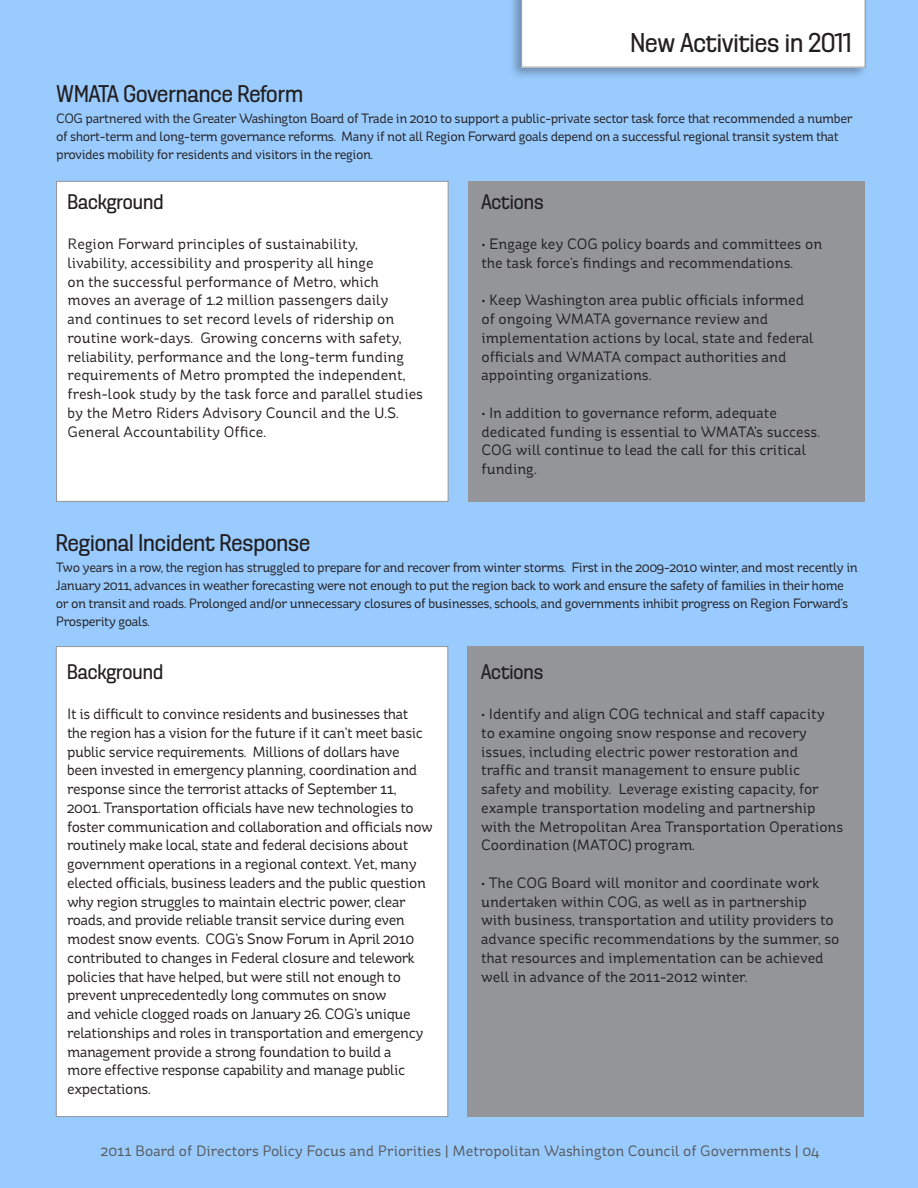
<style>
.page{position:relative;width:918px;height:1188px;background:#99cbff}
.page>*{position:absolute;margin:0;border:0;box-sizing:border-box;transform-origin:0 0}
.t1{font:27px "Dezen Pro";color:#231f20}
.t2{font:24px "Dezen Pro";color:#231f20}
.t3{font:21px "Dezen Pro";color:#231f20}
.t4{font:15px/18.8px "St Ryde";color:#231f20}
.t5{font:15px/18.8px "St Ryde";letter-spacing:-.025em;color:#231f20}
.t6{font:15px "St Ryde";color:#57585a}
.t7{font:13.5px/18px "St Ryde";letter-spacing:-.03em;color:#231f20}
</style>
<div class="page">
<div style="left:56px;top:181px;width:392px;height:321px;background:#fff;border:1px solid #939598"></div>
<div style="left:468px;top:181px;width:396px;height:321px;background:#939598"></div>
<div style="left:508px;top:0;width:361px;height:80px;background:#231f20;opacity:.35"></div>
<div style="left:521px;top:0;width:345px;height:68px;background:#fff"></div>
<div style="left:56px;top:646px;width:392px;height:471px;background:#fff;border:1px solid #939598"></div>
<div style="left:468px;top:646px;width:396px;height:471px;background:#939598"></div>
<p class="t1" style="left:630px;top:27px;width:223px">New Activities in 2011</p>
<p class="t2" style="left:56px;top:80px;width:249px">WMATA Governance Reform</p>
<p class="t7" style="left:56px;top:109px;width:798px">COG partnered with the Greater Washington Board of Trade in 2010 to support a public-private sector task force that recommended a number of short-term and long-term governance reforms. Many if not all Region Forward goals depend on a successful regional transit system that provides mobility for residents and visitors in the region.</p>
<p class="t3" style="left:68px;top:190px;width:98px">Background</p>
<p class="t4" style="left:68px;top:235px;width:357px">Region Forward principles of sustainability,<br>livability, accessibility and prosperity all hinge<br>on the successful performance of Metro, which moves an average of 1.2 million passengers daily<br>and continues to set record levels of ridership on routine work-days. Growing concerns with safety, reliability, performance and the long-term funding requirements of Metro prompted the independent, fresh-look study by the task force and parallel studies by the Metro Riders Advisory Council and the U.S.<br>General Accountability Office.</p>
<p class="t3" style="left:482px;top:190px;width:64px">Actions</p>
<p class="t4" style="left:482px;top:235px;width:342px">• Engage key COG policy boards and committees on the task force’s findings and recommendations.</p>
<p class="t4" style="left:482px;top:291px;width:334px">• Keep Washington area public officials informed of ongoing WMATA governance review and implementation actions by local, state and federal officials and WMATA compact authorities and appointing organizations.</p>
<p class="t4" style="left:482px;top:403px;width:340px">• In addition to governance reform, adequate dedicated funding is essential to WMATA’s success.<br>COG will continue to lead the call for this critical funding.</p>
<p class="t2" style="left:56px;top:530px;width:256px">Regional Incident Response</p>
<p class="t7" style="left:56px;top:559px;width:803px">Two years in a row, the region has struggled to prepare for and recover from winter storms. First in the 2009-2010 winter, and most recently in January 2011, advances in weather forecasting were not enough to put the region back to work and ensure the safety of families in their home or on transit and roads. Prolonged and/or unnecessary closures of businesses, schools, and governments inhibit progress on Region Forward’s Prosperity goals.</p>
<p class="t3" style="left:67px;top:661px;width:98px">Background</p>
<p class="t5" style="left:67px;top:705px;width:367px">It is difficult to convince residents and businesses that<br>the region has a vision for the future if it can’t meet basic public service requirements. Millions of dollars have been invested in emergency planning, coordination and response since the terrorist attacks of September 11, 2001. Transportation officials have new technologies to foster communication and collaboration and officials now routinely make local, state and federal decisions about government operations in a regional context. Yet, many elected officials, business leaders and the public question why region struggles to maintain electric power, clear roads, and provide reliable transit service during even modest snow events. COG’s Snow Forum in April 2010 contributed to changes in Federal closure and telework policies that have helped, but were still not enough to prevent unprecedentedly long commutes on snow<br>and vehicle clogged roads on January 26. COG’s unique relationships and roles in transportation and emergency management provide a strong foundation to build a<br>more effective response capability and manage public expectations.</p>
<p class="t3" style="left:481px;top:661px;width:64px">Actions</p>
<p class="t4" style="left:481px;top:705px;width:364px">• Identify and align COG technical and staff capacity<br>to examine ongoing snow response and recovery issues, including electric power restoration and<br>traffic and transit management to ensure public safety and mobility. Leverage existing capacity, for example transportation modeling and partnership with the Metropolitan Area Transportation Operations Coordination (MATOC) program.</p>
<p class="t4" style="left:481px;top:874px;width:360px">• The COG Board will monitor and coordinate work undertaken within COG, as well as in partnership with business, transportation and utility providers to advance specific recommendations by the summer, so that resources and implementation can be achieved well in advance of the 2011-2012 winter.</p>
<p class="t6" style="left:101px;top:1142px;width:721px">2011 Board of Directors Policy Focus and Priorities | Metropolitan Washington Council of Governments | 04</p>
</div>
